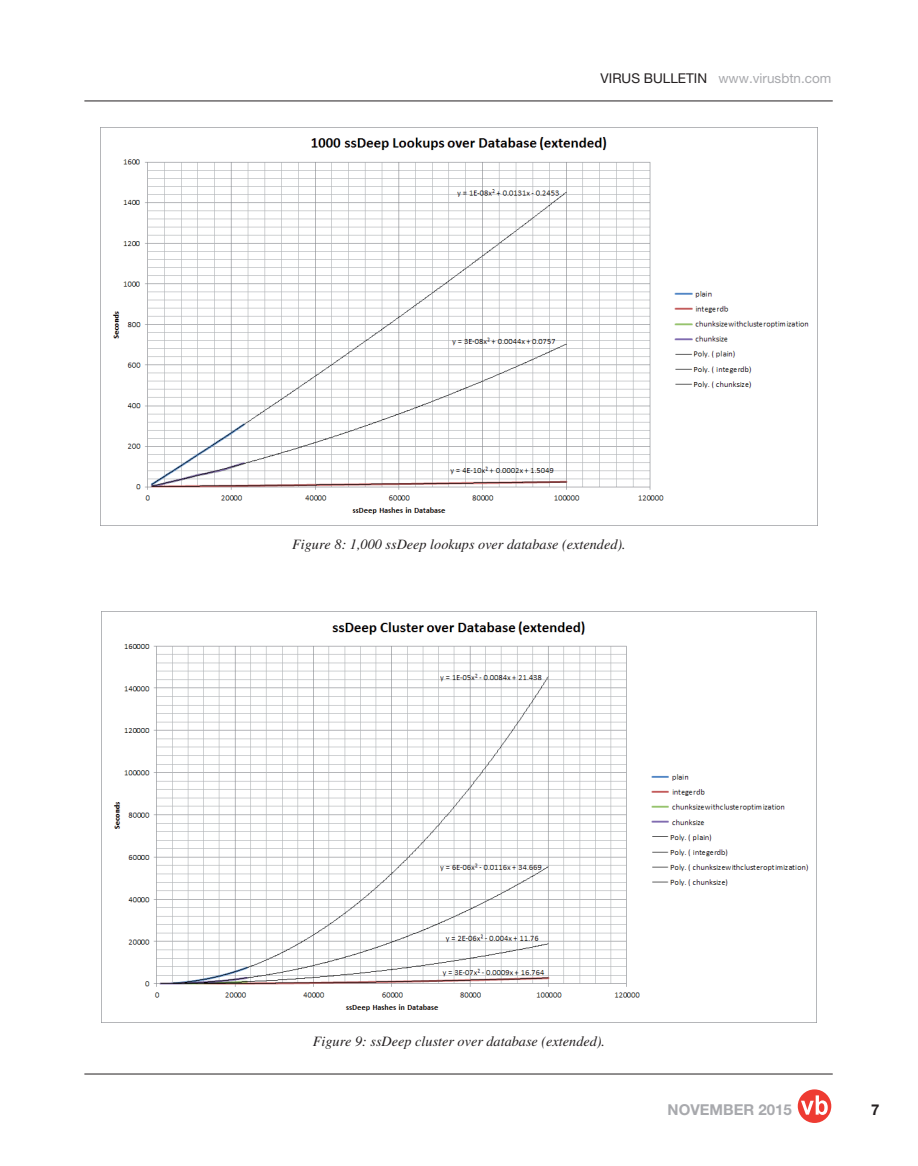
<style>
.page{position:relative;width:918px;height:1166px;background:#fff}
.page>*{position:absolute;margin:0;border:0;box-sizing:border-box;transform-origin:0 0}
.t1{font:700 15px "Helvetica Neue";color:#a8a9ad}
.t2{font:700 15px "Helvetica Neue";color:#231f20}
.t3{font:italic 14.25px "Times";color:#231f20}
.t4{font:13.5px "Helvetica Neue";color:#a8a9ad}
.s1{color:#231f20}
</style>
<div class="page">
<div style="left:798px;top:1089px;width:33px;height:33px;background:#ee3b32;border-radius:50%"></div>
<svg style="left:801px;top:1095px;width:27px;height:19px"></svg>
<hr style="left:84px;top:1073px;width:749px;height:1px;background:#231f20">
<hr style="left:84px;top:101px;width:749px;height:1px;background:#231f20">
<img style="left:112px;top:137px;width:697px;height:378px">
<img style="left:101px;top:611px;width:716px;height:410px">
<p class="t4" style="left:601px;top:73px;width:232px"><span class="s1">VIRUS BULLETIN</span> www.virusbtn.com</p>
<p class="t3" style="left:292px;top:539px;width:335px">Figure 8: 1,000 ssDeep lookups over database (extended).</p>
<p class="t3" style="left:313px;top:1035px;width:294px">Figure 9: ssDeep cluster over database (extended).</p>
<p class="t1" style="left:668px;top:1103px;width:126px">NOVEMBER 2015</p>
<p class="t2" style="left:871px;top:1103px;width:10px">7</p>
</div>
